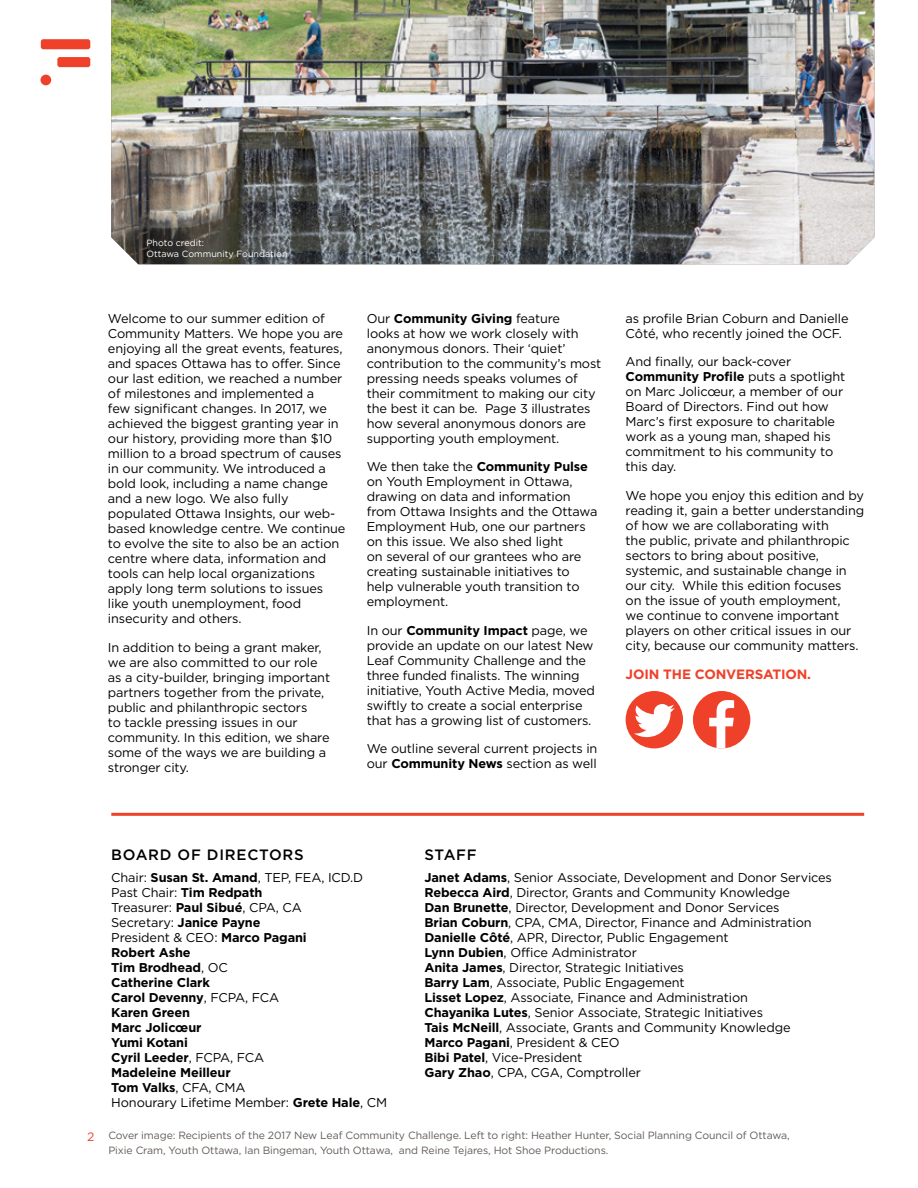
<style>
.page{position:relative;width:918px;height:1188px;background:#fff}
.page>*{position:absolute;margin:0;border:0;box-sizing:border-box;transform-origin:0 0}
.t1{font:500 15px "Gotham HTF";letter-spacing:.05em;color:#000}
.t2{font:700 13.5px "Gotham HTF";letter-spacing:-.01em;color:#ef4129}
.t3{font:12.75px/15px "Gotham HTF";letter-spacing:-.01em;color:#000}
.t4{font:700 12.75px/15px "Gotham HTF";letter-spacing:-.01em;color:#000}
.t5{font:12.15px "Gotham HTF";color:#ef4129}
.t6{font:10.5px/15px "Gotham HTF";letter-spacing:-.01em;color:#635b58}
.t7{font:9px/10.5px "Gotham HTF";color:#fff}
.s1{font-weight:700}
.s2{font-weight:400}
</style>
<div class="page">
<svg style="left:41px;top:39px;width:49px;height:10px"></svg>
<svg style="left:57px;top:57px;width:33px;height:10px"></svg>
<div style="left:40px;top:75px;width:11px;height:10px;background:#ef4129;border-radius:50%"></div>
<img style="left:111px;top:0;width:763px;height:264px">
<div style="left:626px;top:691px;width:57px;height:57px;background:#ef4129;border-radius:50%"></div>
<div style="left:693px;top:691px;width:57px;height:57px;background:#ef4129;border-radius:50%"></div>
<hr style="left:111px;top:813px;width:753px;height:3px;background:#ef4129">
<svg style="left:634px;top:704px;width:41px;height:33px"></svg>
<svg style="left:709px;top:700px;width:25px;height:48px"></svg>
<p class="t7" style="left:146px;top:238px;width:143px">Photo credit:<br>Ottawa Community Foundation</p>
<p class="t3" style="left:108px;top:311px;width:239px">Welcome to our summer edition of Community Matters. We hope you are enjoying all the great events, features, and spaces Ottawa has to offer. Since our last edition, we reached a number of milestones and implemented a<br>few significant changes. In 2017, we achieved the biggest granting year in our history, providing more than $10 million to a broad spectrum of causes in our community. We introduced a bold look, including a name change and a new logo. We also fully populated Ottawa Insights, our web&shy;based knowledge centre. We continue to evolve the site to also be an action centre where data, information and tools can help local organizations apply long term solutions to issues like youth unemployment, food insecurity and others.</p>
<p class="t3" style="left:108px;top:639px;width:224px">In addition to being a grant maker, we are also committed to our role as a city-builder, bringing important partners together from the private, public and philanthropic sectors<br>to tackle pressing issues in our community. In this edition, we share some of the ways we are building a stronger city.</p>
<p class="t3" style="left:367px;top:311px;width:236px">Our <span class="s1">Community Giving</span> feature<br>looks at how we work closely with anonymous donors. Their ‘quiet’ contribution to the community’s most pressing needs speaks volumes of their commitment to making our city the best it can be. Page 3 illustrates how several anonymous donors are supporting youth employment.</p>
<p class="t3" style="left:367px;top:459px;width:232px">We then take the <span class="s1">Community Pulse </span>on Youth Employment in Ottawa, drawing on data and information from Ottawa Insights and the Ottawa<br>Employment Hub, one our partners on this issue. We also shed light<br>on several of our grantees who are creating sustainable initiatives to help vulnerable youth transition to employment.</p>
<p class="t3" style="left:367px;top:623px;width:230px">In our <span class="s1">Community Impact</span> page, we provide an update on our latest New Leaf Community Challenge and the three funded finalists. The winning initiative, Youth Active Media, moved swiftly to create a social enterprise that has a growing list of customers.</p>
<p class="t3" style="left:367px;top:741px;width:232px">We outline several current projects in our <span class="s1">Community News</span> section as well</p>
<p class="t3" style="left:626px;top:311px;width:224px">as profile Brian Coburn and Danielle<br>Côté, who recently joined the OCF.</p>
<p class="t3" style="left:626px;top:354px;width:221px">And finally, our back-cover<br><span class="s1">Community Profile</span> puts a spotlight on Marc Jolicœur, a member of our<br>Board of Directors. Find out how<br>Marc’s first exposure to charitable work as a young man, shaped his commitment to his community to this day.</p>
<p class="t3" style="left:626px;top:488px;width:240px">We hope you enjoy this edition and by reading it, gain a better understanding of how we are collaborating with<br>the public, private and philanthropic sectors to bring about positive, systemic, and sustainable change in our city. While this edition focuses<br>on the issue of youth employment,<br>we continue to convene important players on other critical issues in our city, because our community matters.</p>
<p class="t2" style="left:626px;top:666px;width:187px">JOIN THE CONVERSATION.</p>
<p class="t5" style="left:87px;top:1130px;width:9px">2</p>
<p class="t1" style="left:111px;top:846px;width:194px">BOARD OF DIRECTORS</p>
<p class="t4" style="left:111px;top:870px;width:277px"><span class="s2">Chair:</span> Susan St. Amand<span class="s2">, TEP, FEA, ICD.D<br>Past Chair:</span> Tim Redpath<br><span class="s2">Treasurer:</span> Paul Sibué<span class="s2">, CPA, CA<br>Secretary:</span> Janice Payne<br><span class="s2">President &amp; CEO:</span> Marco Pagani<br>Robert Ashe<br>Tim Brodhead<span class="s2">, OC<br></span>Catherine Clark<br>Carol Devenny<span class="s2">, FCPA, FCA<br></span>Karen Green<br>Marc Jolicœur<br>Yumi Kotani<br>Cyril Leeder<span class="s2">, FCPA, FCA<br></span>Madeleine Meilleur<br>Tom Valks<span class="s2">, CFA, CMA<br>Honourary Lifetime Member:</span> Grete Hale<span class="s2">, CM</span></p>
<p class="t1" style="left:424px;top:846px;width:54px">STAFF</p>
<p class="t3" style="left:424px;top:870px;width:409px"><span class="s1">Janet Adams</span>, Senior Associate, Development and Donor Services <span class="s1">Rebecca Aird</span>, Director, Grants and Community Knowledge<br><span class="s1">Dan Brunette</span>, Director, Development and Donor Services<br><span class="s1">Brian Coburn</span>, CPA, CMA, Director, Finance and Administration <span class="s1">Danielle Côté</span>, APR, Director, Public Engagement<br><span class="s1">Lynn Dubien</span>, Office Administrator<br><span class="s1">Anita James</span>, Director, Strategic Initiatives<br><span class="s1">Barry Lam</span>, Associate, Public Engagement<br><span class="s1">Lisset Lopez</span>, Associate, Finance and Administration<br><span class="s1">Chayanika Lutes</span>, Senior Associate, Strategic Initiatives<br><span class="s1">Tais McNeill</span>, Associate, Grants and Community Knowledge <span class="s1">Marco Pagani</span>, President &amp; CEO<br><span class="s1">Bibi Patel</span>, Vice-President<br><span class="s1">Gary Zhao</span>, CPA, CGA, Comptroller</p>
<p class="t6" style="left:108px;top:1128px;width:683px">Cover image: Recipients of the 2017 New Leaf Community Challenge. Left to right: Heather Hunter, Social Planning Council of Ottawa,<br>Pixie Cram, Youth Ottawa, Ian Bingeman, Youth Ottawa, and Reine Tejares, Hot Shoe Productions.</p>
</div>
